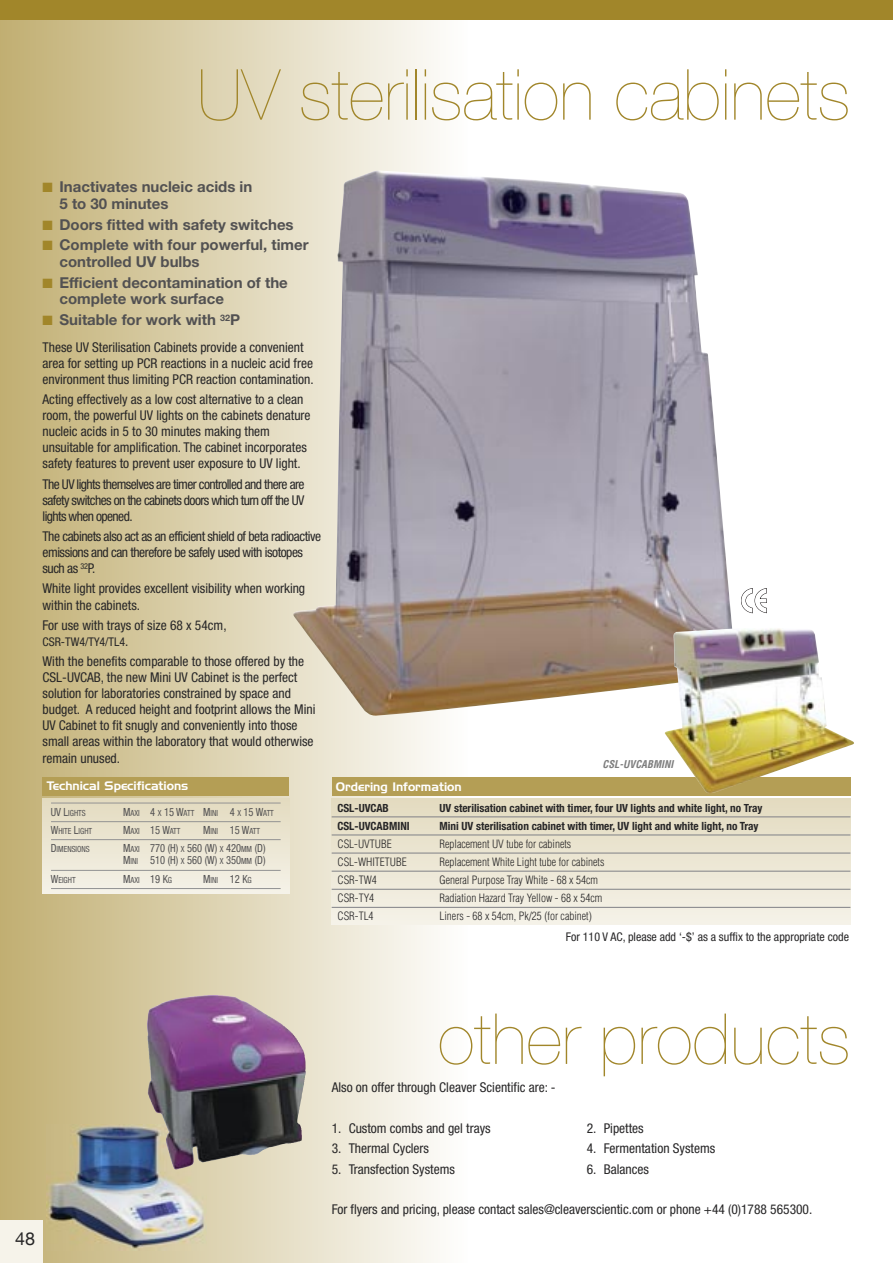
<style>
.page{position:relative;width:893px;height:1263px;background:#fff}
.page>*{position:absolute;margin:0;border:0;box-sizing:border-box;transform-origin:0 0}
.t1{font:200 70.5px "Helvetica Neue";color:#a1862a}
.t2{font:18px "Helvetica Neue";color:#272627}
.t3{font:700 15px/16.5px "Helvetica Neue";color:#525152}
.t4{font:condensed 13.5px/16px "Helvetica Neue";color:#272627}
.t5{font:condensed 13.5px/16px "Helvetica Neue";letter-spacing:-.035em;color:#272627}
.t6{font:condensed 12px "Helvetica Neue";color:#272627}
.t7{font:12px "Handel Gothic BT";color:#fff}
.t8{font:300 condensed 11.25px "Helvetica";color:#272627}
.t9{font:700 condensed 11.25px "Helvetica Neue";color:#272627}
.t10{font:700 condensed 11.25px "Helvetica Neue";color:#272627}
.t11{font:condensed 11.25px/12px "Helvetica Neue";color:#525152;scale:.93 1}
.t12{font:italic 700 condensed 10.5px "Helvetica";color:#7d7d7d}
.t13{font:condensed 8.4px "Helvetica Neue";color:#525152;scale:.93 1}
.s1{color:#a1862a}
.s2{font-size:13.5px}
.s3{font-size:11.25px}
.s4{font-size:8.4px}
</style>
<div class="page">
<div style="left:0;top:0;width:467px;height:1263px;background:linear-gradient(to right,#c1af72,#fefefd)"></div>
<div style="left:0;top:0;width:893px;height:20px;background:#a1862a"></div>
<div style="left:0;top:1220px;width:43px;height:43px;background:#f6f3ea"></div>
<div style="left:43px;top:799px;width:246px;height:94px;background:linear-gradient(to bottom,#e4dbc0,#f4f1e7)"></div>
<div style="left:43px;top:777px;width:246px;height:19px;background:#b49e55"></div>
<hr style="left:51px;top:803px;width:230px;height:1px;background:#939393">
<hr style="left:51px;top:888px;width:230px;height:1px;background:#939393">
<hr style="left:51px;top:821px;width:230px;height:1px;background:#939393">
<hr style="left:51px;top:839px;width:230px;height:1px;background:#939393">
<hr style="left:51px;top:870px;width:230px;height:1px;background:#939393">
<div style="left:332px;top:777px;width:518px;height:19px;background:#b49e55"></div>
<svg style="left:332px;top:798px;width:518px;height:126px"></svg>
<hr style="left:332px;top:816px;width:518px;height:1px;background:#808186">
<hr style="left:332px;top:834px;width:518px;height:1px;background:#808186">
<hr style="left:332px;top:853px;width:518px;height:1px;background:#808186">
<hr style="left:332px;top:871px;width:518px;height:1px;background:#808186">
<hr style="left:332px;top:889px;width:518px;height:1px;background:#808186">
<hr style="left:332px;top:907px;width:518px;height:1px;background:#808186">
<img style="left:47px;top:1124px;width:159px;height:126px">
<img style="left:146px;top:999px;width:160px;height:170px">
<img style="left:293px;top:170px;width:474px;height:546px">
<img style="left:665px;top:628px;width:189px;height:165px">
<h1 class="t1" style="left:197px;top:54px;width:655px">UV sterilisation cabinets</h1>
<p class="t3" style="left:60px;top:180px;width:194px;text-indent:-17px"><span class="s1">■</span> Inactivates nucleic acids in<br>5 to 30 minutes</p>
<p class="t3" style="left:43px;top:217px;width:253px"><span class="s1">■</span> Doors fitted with safety switches</p>
<p class="t3" style="left:60px;top:238px;width:251px;text-indent:-17px"><span class="s1">■</span> Complete with four powerful, timer controlled UV bulbs</p>
<p class="t3" style="left:60px;top:275px;width:230px;text-indent:-17px"><span class="s1">■</span> Efficient decontamination of the complete work surface</p>
<p class="t3" style="left:43px;top:313px;width:199px"><span class="s1">■</span> Suitable for work with <sup>32</sup>P</p>
<p class="t4" style="left:43px;top:340px;width:273px">These UV Sterilisation Cabinets provide a convenient area for setting up PCR reactions in a nucleic acid free environment thus limiting PCR reaction contamination.</p>
<p class="t4" style="left:43px;top:392px;width:270px">Acting effectively as a low cost alternative to a clean room, the powerful UV lights on the cabinets denature nucleic acids in 5 to 30 minutes making them unsuitable for amplification. The cabinet incorporates safety features to prevent user exposure to UV light.</p>
<p class="t4" style="left:43px;top:477px;width:263px;text-align:justify">The UV lights themselves are timer controlled and there are safety switches on the cabinets doors which turn off the UV lights when opened.</p>
<p class="t5" style="left:43px;top:529px;width:280px">The cabinets also act as an efficient shield of beta radioactive emissions and can therefore be safely used with isotopes such as <sup>32</sup>P.</p>
<p class="t4" style="left:43px;top:582px;width:264px">White light provides excellent visibility when working within the cabinets.</p>
<p class="t4" style="left:43px;top:618px;width:186px">For use with trays of size 68 x 54cm,</p>
<p class="t6" style="left:43px;top:637px;width:87px">CSR-TW4/TY4/TL4<span class="s2">.</span></p>
<p class="t4" style="left:43px;top:654px;width:274px">With the benefits comparable to those offered by the CSL-UVCAB, the new Mini UV Cabinet is the perfect solution for laboratories constrained by space and budget. A reduced height and footprint allows the Mini UV Cabinet to fit snugly and conveniently into those small areas within the laboratory that would otherwise remain unused.</p>
<p class="t7" style="left:47px;top:781px;width:143px">Technical Specifications</p>
<p class="t13" style="left:51px;top:809px;width:39px"><span class="s3">UV L</span>IGHTS</p>
<p class="t13" style="left:123px;top:809px;width:164px"><span class="s3">M</span>AXI <span class="s3">4</span> X <span class="s3">15 W</span>ATT <span class="s3">M</span>INI <span class="s3">4</span> X <span class="s3">15 W</span>ATT</p>
<p class="t13" style="left:51px;top:828px;width:46px"><span class="s3">W</span>HITE <span class="s3">L</span>IGHT</p>
<p class="t13" style="left:123px;top:828px;width:63px"><span class="s3">M</span>AXI <span class="s3">15 W</span>ATT</p>
<p class="t13" style="left:203px;top:828px;width:63px"><span class="s3">M</span>INI <span class="s3">15 W</span>ATT</p>
<p class="t13" style="left:51px;top:846px;width:43px"><span class="s3">D</span>IMENSIONS</p>
<p class="t11" style="left:123px;top:843px;width:155px">M<span class="s4">AXI</span> 770 (H) <span class="s4">X</span> 560 (W) <span class="s4">X</span> 420<span class="s4">MM</span> (D)<br>M<span class="s4">INI</span> 510 (H) <span class="s4">X</span> 560 (W) <span class="s4">X</span> 350<span class="s4">MM</span> (D)</p>
<p class="t13" style="left:51px;top:877px;width:28px"><span class="s3">W</span>EIGHT</p>
<p class="t11" style="left:123px;top:874px;width:54px">M<span class="s4">AXI</span> 19 K<span class="s4">G</span></p>
<p class="t11" style="left:203px;top:874px;width:54px">M<span class="s4">INI</span> 12 K<span class="s4">G</span></p>
<p class="t7" style="left:336px;top:782px;width:127px">Ordering Information</p>
<p class="t12" style="left:603px;top:760px;width:75px">CSL-UVCABMINI</p>
<p class="t10" style="left:337px;top:804px;width:53px">CSL-UVCAB</p>
<p class="t10" style="left:439px;top:804px;width:324px">UV sterilisation cabinet with timer, four UV lights and white light, no Tray</p>
<p class="t9" style="left:337px;top:819px;width:74px">CSL-UVCABMINI</p>
<p class="t9" style="left:439px;top:819px;width:321px">Mini UV sterilisation cabinet with timer, UV light and white light, no Tray</p>
<p class="t8" style="left:337px;top:839px;width:56px">CSL-UVTUBE</p>
<p class="t8" style="left:439px;top:839px;width:133px">Replacement UV tube for cabinets</p>
<p class="t8" style="left:337px;top:857px;width:71px">CSL-WHITETUBE</p>
<p class="t8" style="left:439px;top:857px;width:166px">Replacement White Light tube for cabinets</p>
<p class="t8" style="left:337px;top:875px;width:41px">CSR-TW4</p>
<p class="t8" style="left:439px;top:875px;width:160px">General Purpose Tray White - 68 x 54cm</p>
<p class="t8" style="left:337px;top:893px;width:38px">CSR-TY4</p>
<p class="t8" style="left:439px;top:893px;width:164px">Radiation Hazard Tray Yellow - 68 x 54cm</p>
<p class="t8" style="left:337px;top:911px;width:38px">CSR-TL4</p>
<p class="t8" style="left:439px;top:911px;width:154px">Liners - 68 x 54cm, Pk/25 (for cabinet)</p>
<p class="t6" style="left:566px;top:933px;width:284px">For 110 V AC, please add ‘-$’ as a suffix to the appropriate code</p>
<h2 class="t2" style="left:15px;top:1228px;width:22px">48</h2>
<h1 class="t1" style="left:438px;top:998px;width:414px">other products</h1>
<p class="t4" style="left:332px;top:1081px;width:225px">Also on offer through Cleaver Scientific are: -</p>
<p class="t4" style="left:332px;top:1121px;width:161px">1. Custom combs and gel trays</p>
<p class="t4" style="left:587px;top:1121px;width:58px">2. Pipettes</p>
<p class="t4" style="left:332px;top:1142px;width:99px">3. Thermal Cyclers</p>
<p class="t4" style="left:587px;top:1142px;width:130px">4. Fermentation Systems</p>
<p class="t4" style="left:332px;top:1162px;width:125px">5. Transfection Systems</p>
<p class="t4" style="left:587px;top:1162px;width:64px">6. Balances</p>
<p class="t4" style="left:332px;top:1202px;width:482px">For flyers and pricing, please contact sales@cleaverscientic.com or phone +44 (0)1788 565300.</p>
</div>
